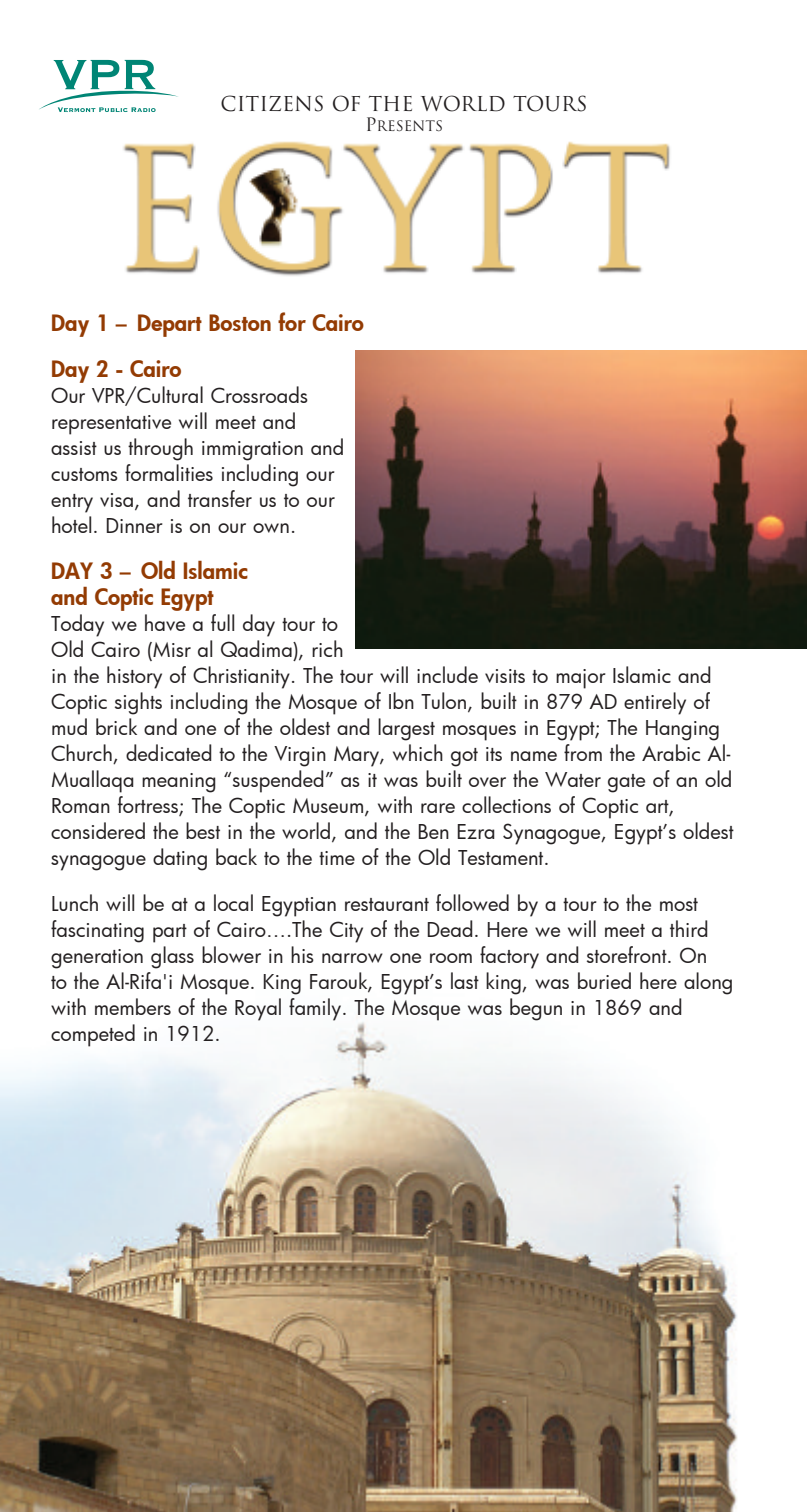
<style>
.page{position:relative;width:807px;height:1512px;background:#fff}
.page>*{position:absolute;margin:0;border:0;box-sizing:border-box;transform-origin:0 0}
.t1{font:22px/46px "Futura Hv";color:#933b03}
.t2{font:20px/26px "Futura Bk";color:#231f20}
.t3{font:20px "Trajan";color:#231f20}
.t4{font:14px "Trajan";color:#231f20}
.s1{font-size:18px}
</style>
<div class="page">
<svg style="left:39px;top:60px;width:140px;height:52px"></svg>
<img style="left:0;top:1016px;width:738px;height:496px">
<img style="left:123px;top:141px;width:547px;height:135px">
<img style="left:356px;top:351px;width:450px;height:298px">
<p class="t3" style="left:220px;top:92px;width:368px">CITIZENS OF THE WORLD TOURS</p>
<p class="t4" style="left:365px;top:118px;width:79px"><span class="s1">P</span>RESENTS</p>
<p class="t1" style="left:51px;top:299px;width:314px">Day 1 – Depart Boston for Cairo<br>Day 2 - Cairo</p>
<p class="t2" style="left:51px;top:382px;width:295px">Our VPR/Cultural Crossroads representative will meet and assist us through immigration and customs formalities including our entry visa, and transfer us to our hotel. Dinner is on our own.</p>
<p class="t1" style="left:51px;top:557px;width:198px;line-height:26px">DAY 3 – Old Islamic and Coptic Egypt</p>
<p class="t2" style="left:51px;top:610px;width:684px">Today we have a full day tour to<br>Old Cairo (Misr al Qadima), rich<br>in the history of Christianity. The tour will include visits to major Islamic and Coptic sights including the Mosque of Ibn Tulon, built in 879 AD entirely of mud brick and one of the oldest and largest mosques in Egypt; The Hanging Church, dedicated to the Virgin Mary, which got its name from the Arabic Al-Muallaqa meaning “suspended” as it was built over the Water gate of an old Roman fortress; The Coptic Museum, with rare collections of Coptic art, considered the best in the world, and the Ben Ezra Synagogue, Egypt’s oldest synagogue dating back to the time of the Old Testament.</p>
<p class="t2" style="left:51px;top:890px;width:683px">Lunch will be at a local Egyptian restaurant followed by a tour to the most fascinating part of Cairo….The City of the Dead. Here we will meet a third generation glass blower in his narrow one room factory and storefront. On<br>to the Al-Rifa'i Mosque. King Farouk, Egypt’s last king, was buried here along with members of the Royal family. The Mosque was begun in 1869 and competed in 1912.</p>
</div>
